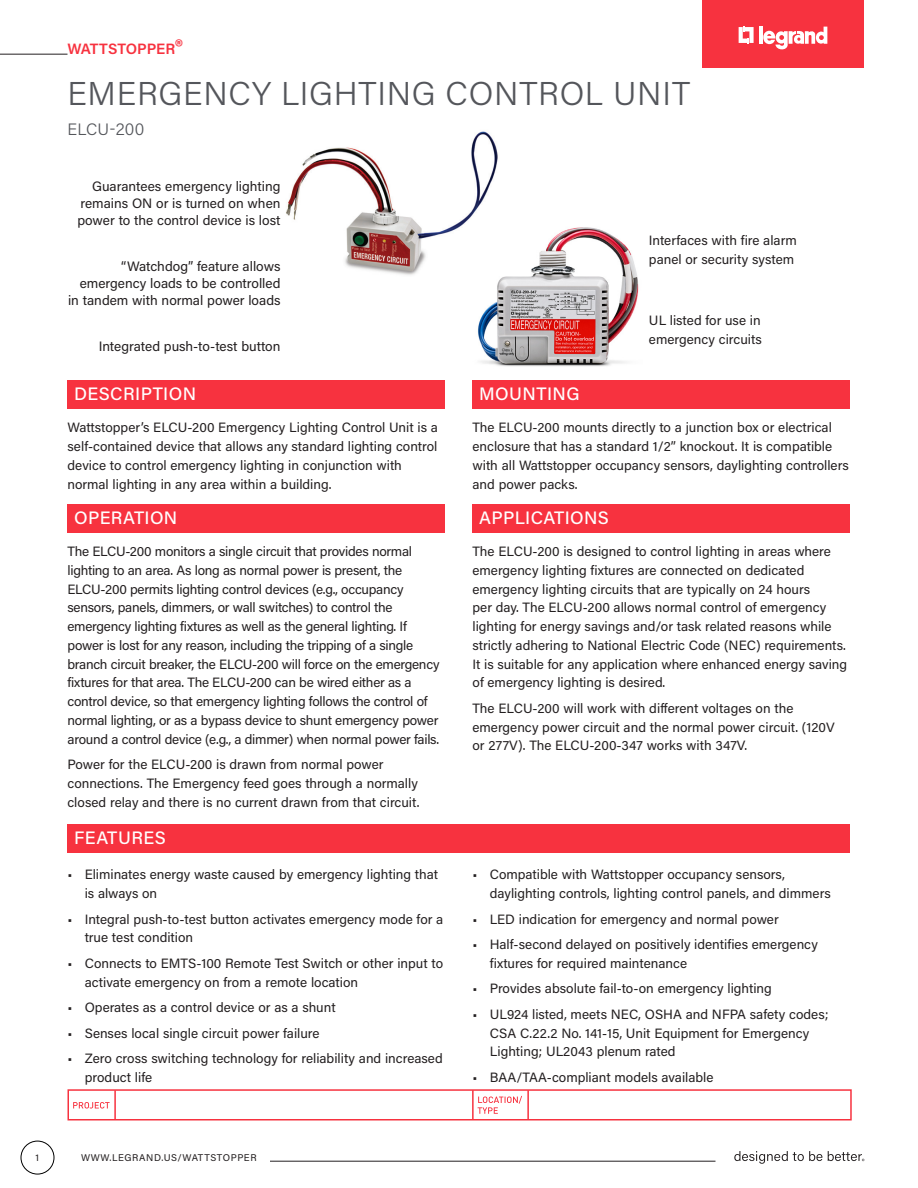
<style>
.page{position:relative;width:918px;height:1188px;background:#fff}
.page>*{position:absolute;margin:0;border:0;box-sizing:border-box;transform-origin:0 0}
.Product_Name{font:300 33px "Acumin Pro";letter-spacing:.02em;color:#54565b}
.Main_Header{font:500 18px "Acumin Pro";letter-spacing:.02em;color:#fff}
.Part_No{font:300 16.5px "Acumin Pro";letter-spacing:.01em;color:#54565b}
.t1{font:600 15px "Acumin Pro";letter-spacing:-.005em;color:#f7323f}
.Left_Callout{font:13.65px/16.6px "Acumin Pro";color:#231f20;text-align:justify}
.Text{font:13.5px/18.8px "Acumin Pro";color:#231f20}
.Text-2{font:13.5px/18.8px "Acumin Pro";letter-spacing:-.02em;color:#231f20}
.Right_Callout{font:13.5px/18.8px "Acumin Pro";color:#231f20}
.t2{font:9.75px "Acumin Pro";letter-spacing:.06em;color:#231f20}
.s1{font-size:21px}
</style>
<div class="page">
<svg style="left:734px;top:1151px;width:88px;height:13px"></svg>
<svg style="left:828px;top:1151px;width:36px;height:10px"></svg>
<div style="left:21px;top:1141px;width:33px;height:33px;border:1px solid #000;border-radius:50%"></div>
<div style="left:702px;top:0;width:162px;height:68px;background:#f7323f"></div>
<svg style="left:739px;top:26px;width:15px;height:18px"></svg>
<hr style="left:759px;top:27px;width:4px;height:17px;background:#fff">
<svg style="left:763px;top:27px;width:64px;height:23px"></svg>
<div style="left:68px;top:1089px;width:784px;height:31px;border:2px solid #f7323f"></div>
<hr style="left:114px;top:1090px;width:2px;height:29px;background:#f7323f">
<hr style="left:472px;top:1090px;width:2px;height:30px;background:#f7323f">
<hr style="left:527px;top:1090px;width:2px;height:30px;background:#f7323f">
<svg style="left:478px;top:1096px;width:44px;height:18px"></svg>
<svg style="left:73px;top:1102px;width:37px;height:7px"></svg>
<hr style="left:270px;top:1161px;width:446px;height:1px;background:#231f20">
<hr style="left:0;top:54px;width:68px;height:1px;background:#231f20">
<div style="left:68px;top:380px;width:378px;height:29px;background:#f7323f"></div>
<div style="left:68px;top:504px;width:378px;height:28px;background:#f7323f"></div>
<div style="left:472px;top:380px;width:378px;height:29px;background:#f7323f"></div>
<div style="left:472px;top:504px;width:378px;height:28px;background:#f7323f"></div>
<div style="left:68px;top:824px;width:782px;height:29px;background:#f7323f"></div>
<img style="left:286px;top:131px;width:212px;height:144px">
<img style="left:470px;top:226px;width:169px;height:140px">
<p class="t1" style="left:68px;top:38px;width:117px">WATTSTOPPER<span class="s1">®</span></p>
<p class="Product_Name" style="left:68px;top:71px;width:624px">EMERGENCY LIGHTING CONTROL UNIT</p>
<p class="Part_No" style="left:68px;top:117px;width:78px">ELCU-200</p>
<p class="Left_Callout" style="left:77px;top:178px;width:205px;text-indent:15px">Guarantees emergency lighting remains ON or is turned on when power to the control device is lost</p>
<p class="Left_Callout" style="left:68px;top:258px;width:214px;text-align:right">“Watchdog” feature allows emergency loads to be controlled in tandem with normal power loads</p>
<p class="Left_Callout" style="left:99px;top:337px;width:183px">Integrated push-to-test button</p>
<p class="Main_Header" style="left:74px;top:381px;width:123px">DESCRIPTION</p>
<p class="Text" style="left:68px;top:418px;width:372px">Wattstopper’s ELCU-200 Emergency Lighting Control Unit is a self-contained device that allows any standard lighting control device to control emergency lighting in conjunction with normal lighting in any area within a building.</p>
<p class="Main_Header" style="left:74px;top:505px;width:105px">OPERATION</p>
<p class="Text-2" style="left:68px;top:541px;width:374px">The ELCU-200 monitors a single circuit that provides normal lighting to an area. As long as normal power is present, the ELCU-200 permits lighting control devices (e.g., occupancy sensors, panels, dimmers, or wall switches) to control the emergency lighting fixtures as well as the general lighting. If power is lost for any reason, including the tripping of a single branch circuit breaker, the ELCU-200 will force on the emergency fixtures for that area. The ELCU-200 can be wired either as a control device, so that emergency lighting follows the control of normal lighting, or as a bypass device to shunt emergency power around a control device (e.g., a dimmer) when normal power fails.</p>
<p class="Text" style="left:68px;top:754px;width:353px">Power for the ELCU-200 is drawn from normal power connections. The Emergency feed goes through a normally closed relay and there is no current drawn from that circuit.</p>
<p class="Main_Header" style="left:74px;top:825px;width:93px">FEATURES</p>
<p class="Text" style="left:85px;top:865px;width:355px;text-indent:-17px">• Eliminates energy waste caused by emergency lighting that is always on</p>
<p class="Text" style="left:85px;top:909px;width:360px;text-indent:-17px">• Integral push-to-test button activates emergency mode for a true test condition</p>
<p class="Text" style="left:85px;top:953px;width:360px;text-indent:-17px">• Connects to EMTS-100 Remote Test Switch or other input to activate emergency on from a remote location</p>
<p class="Text" style="left:68px;top:998px;width:270px">• Operates as a control device or as a shunt</p>
<p class="Text" style="left:68px;top:1023px;width:254px">• Senses local single circuit power failure</p>
<p class="Text" style="left:85px;top:1049px;width:360px;text-indent:-17px">• Zero cross switching technology for reliability and increased product life</p>
<p class="t2" style="left:35px;top:1151px;width:5px">1</p>
<p class="t2" style="left:81px;top:1151px;width:177px">WWW.LEGRAND.US/WATTSTOPPER</p>
<p class="Right_Callout" style="left:649px;top:231px;width:149px">Interfaces with fire alarm panel or security system</p>
<p class="Right_Callout" style="left:649px;top:310px;width:114px">UL listed for use in emergency circuits</p>
<p class="Main_Header" style="left:479px;top:381px;width:102px">MOUNTING</p>
<p class="Text" style="left:472px;top:418px;width:378px">The ELCU-200 mounts directly to a junction box or electrical enclosure that has a standard 1/2” knockout. It is compatible with all Wattstopper occupancy sensors, daylighting controllers and power packs.</p>
<p class="Main_Header" style="left:479px;top:505px;width:131px">APPLICATIONS</p>
<p class="Text" style="left:472px;top:541px;width:376px">The ELCU-200 is designed to control lighting in areas where emergency lighting fixtures are connected on dedicated emergency lighting circuits that are typically on 24 hours<br>per day. The ELCU-200 allows normal control of emergency lighting for energy savings and/or task related reasons while strictly adhering to National Electric Code (NEC) requirements.<br>It is suitable for any application where enhanced energy saving of emergency lighting is desired.</p>
<p class="Text" style="left:472px;top:698px;width:364px">The ELCU-200 will work with different voltages on the emergency power circuit and the normal power circuit. (120V or 277V). The ELCU-200-347 works with 347V.</p>
<p class="Text" style="left:490px;top:865px;width:343px;text-indent:-17px">• Compatible with Wattstopper occupancy sensors, daylighting controls, lighting control panels, and dimmers</p>
<p class="Text" style="left:472px;top:909px;width:308px">• LED indication for emergency and normal power</p>
<p class="Text" style="left:490px;top:935px;width:330px;text-indent:-17px">• Half-second delayed on positively identifies emergency fixtures for required maintenance</p>
<p class="Text" style="left:472px;top:979px;width:301px">• Provides absolute fail-to-on emergency lighting</p>
<p class="Text" style="left:490px;top:1004px;width:340px;text-indent:-17px">• UL924 listed, meets NEC, OSHA and NFPA safety codes;<br>CSA C.22.2 No. 141-15, Unit Equipment for Emergency<br>Lighting; UL2043 plenum rated</p>
<p class="Text" style="left:472px;top:1067px;width:242px">• BAA/TAA-compliant models available</p>
</div>
